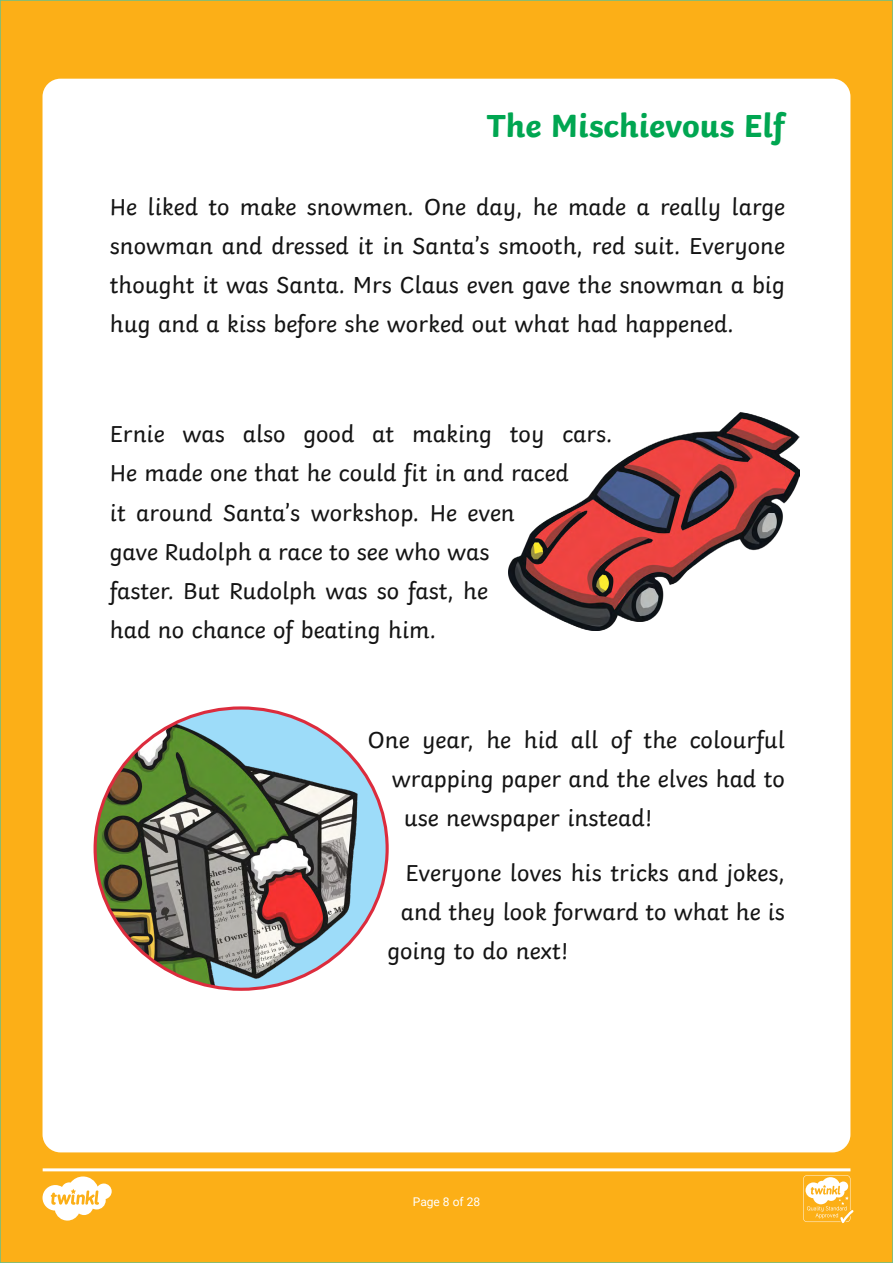
<style>
.page{position:relative;width:893px;height:1263px;background:#fff}
.page>*{position:absolute;margin:0;border:0;box-sizing:border-box;transform-origin:0 0}
.t1{font:700 33.6px "Twinkl";color:#00a651}
.t2{font:24.3px/39.2px "Twinkl";color:#141414;text-align:justify}
.t3{font:12px "Roboto";color:#fff}
</style>
<div class="page">
<div style="left:0;top:0;width:893px;height:1263px;background:#fcaf17;border:2px solid #67c18c"></div>
<div style="left:43px;top:79px;width:807px;height:1073px;background:#fff;border-radius:18px"></div>
<svg style="left:43px;top:1168px;width:810px;height:55px"></svg>
<img style="left:508px;top:412px;width:291px;height:218px">
<div style="left:95px;top:708px;width:292px;height:281px;background:#9ddcf9;border-radius:50%"></div>
<img style="left:95px;top:710px;width:270px;height:279px">
<h1 class="t1" style="left:487px;top:98px;width:300px">The Mischievous Elf</h1>
<p class="t2" style="left:110px;top:185px;width:677px">He liked to make snowmen. One day, he made a really large snowman and dressed it in Santa’s smooth, red suit. Everyone thought it was Santa. Mrs Claus even gave the snowman a big hug and a kiss before she worked out what had happened.</p>
<p class="t2" style="left:110px;top:412px;width:504px;text-align:left">Ernie was also good at making toy cars.<br>He made one that he could fit in and raced<br>it around Santa’s workshop. He even<br>gave Rudolph a race to see who was<br>faster. But Rudolph was so fast, he<br>had no chance of beating him.</p>
<p class="t2" style="left:368px;top:718px;width:419px">One year, he hid all of the colourful</p>
<p class="t2" style="left:392px;top:757px;width:394px">wrapping paper and the elves had to</p>
<p class="t2" style="left:404px;top:796px;width:250px">use newspaper instead!</p>
<p class="t2" style="left:405px;top:851px;width:381px">Everyone loves his tricks and jokes,</p>
<p class="t2" style="left:401px;top:890px;width:386px">and they look forward to what he is</p>
<p class="t2" style="left:387px;top:929px;width:183px">going to do next!</p>
<p class="t3" style="left:413px;top:1193px;width:69px">Page 8 of 28</p>
</div>
